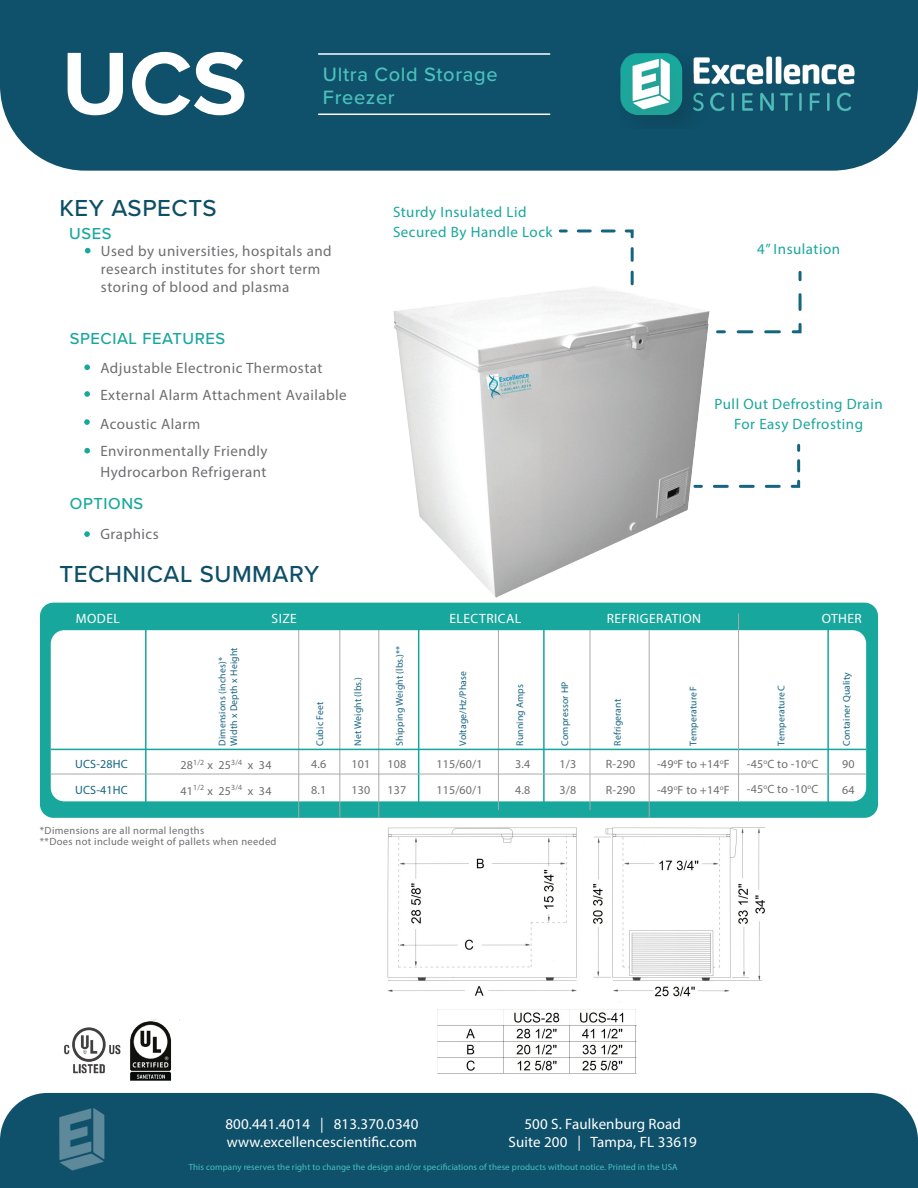
<style>
.page{position:relative;width:918px;height:1188px;background:#fff}
.page>*{position:absolute;margin:0;border:0;box-sizing:border-box;transform-origin:0 0}
.t1{font:700 91.95px "Proxima Nova";color:#fff}
.t2{font:500 24px "Proxima Nova";letter-spacing:.025em;color:#0e4f68}
.t3{font:500 20.1px/23px "Proxima Nova";letter-spacing:.035em;color:#4cc1bc}
.t4{font:500 16.5px "Proxima Nova";letter-spacing:.035em;color:#18a79d}
.t5{font:15px/18px "Myriad Pro";letter-spacing:.035em;color:#6d6e71}
.t6{font:15px/18px "Myriad Pro";letter-spacing:.01em;color:#fff}
.t7{font:15px/19.5px "Myriad Pro";letter-spacing:.035em;color:#18a79d}
.t8{font:13.5px "Myriad Pro";letter-spacing:.035em;color:#fff}
.t9{font:12px/25.5px "Myriad Pro";letter-spacing:.015em;color:#6d6e71}
.t10{font:12px/25.5px "Myriad Pro";letter-spacing:.015em;color:#156581}
.t11{font:10.5px/10.5px "Myriad Pro";letter-spacing:.035em;color:#6d6e71}
.t12{font:9.75px/11.7px "Myriad Pro";letter-spacing:.015em;color:#156581}
.t13{font:9px "Myriad Pro";letter-spacing:.01em;color:#4ac1bd}
</style>
<div class="page">
<div style="left:0;top:0;width:918px;height:171px;background:#0f506a"></div>
<div style="left:40px;top:603px;width:838px;height:215px;background:#18a79d;border-radius:14px"></div>
<div style="left:51px;top:630px;width:815px;height:171px;background:#fff;border-radius:14px"></div>
<hr style="left:145px;top:628px;width:2px;height:182px;background:#12a79d">
<hr style="left:418px;top:628px;width:1px;height:182px;background:#12a79d">
<hr style="left:543px;top:628px;width:2px;height:182px;background:#12a79d">
<hr style="left:827px;top:628px;width:2px;height:182px;background:#12a79d">
<hr style="left:298px;top:630px;width:1px;height:188px;background:#a7a9ac">
<hr style="left:339px;top:630px;width:1px;height:188px;background:#a7a9ac">
<hr style="left:378px;top:630px;width:1px;height:188px;background:#a7a9ac">
<hr style="left:498px;top:630px;width:1px;height:180px;background:#a7a9ac">
<hr style="left:590px;top:630px;width:1px;height:180px;background:#a7a9ac">
<hr style="left:649px;top:630px;width:1px;height:188px;background:#a7a9ac">
<hr style="left:51px;top:749px;width:815px;height:1px;background:#12a79d">
<hr style="left:51px;top:774px;width:815px;height:1px;background:#a8a9ad">
<div style="left:0;top:1093px;width:918px;height:95px;background:#0f506a"></div>
<hr style="left:738px;top:613px;width:1px;height:188px;background:#a7a9ac">
<img style="left:607px;top:48px;width:261px;height:80px">
<img style="left:59px;top:1109px;width:49px;height:62px">
<hr style="left:319px;top:53px;width:231px;height:2px;background:#fff">
<hr style="left:319px;top:114px;width:231px;height:1px;background:#fff">
<svg style="left:84px;top:365px;width:6px;height:5px"></svg>
<svg style="left:84px;top:391px;width:6px;height:6px"></svg>
<svg style="left:84px;top:448px;width:6px;height:5px"></svg>
<svg style="left:84px;top:531px;width:6px;height:6px"></svg>
<svg style="left:558px;top:229px;width:76px;height:56px"></svg>
<svg style="left:84px;top:419px;width:6px;height:6px"></svg>
<img style="left:387px;top:827px;width:378px;height:247px">
<img style="left:393px;top:285px;width:316px;height:313px">
<img style="left:64px;top:1019px;width:116px;height:67px">
<svg style="left:716px;top:270px;width:86px;height:64px"></svg>
<svg style="left:692px;top:442px;width:109px;height:47px"></svg>
<svg style="left:85px;top:248px;width:6px;height:5px"></svg>
<h1 class="t1" style="left:62px;top:31px;width:187px">UCS</h1>
<h2 class="t2" style="left:59px;top:190px;width:159px">KEY ASPECTS</h2>
<p class="t4" style="left:69px;top:221px;width:44px">USES</p>
<h3 class="t3" style="left:323px;top:62px;width:176px">Ultra Cold Storage<br>Freezer</h3>
<p class="t7" style="left:393px;top:202px;width:161px">Sturdy Insulated Lid<br>Secured By Handle Lock</p>
<p class="t5" style="left:101px;top:242px;width:232px">Used by universities, hospitals and research institutes for short term storing of blood and plasma</p>
<p class="t4" style="left:70px;top:326px;width:157px">SPECIAL FEATURES</p>
<p class="t5" style="left:100px;top:354px;width:248px;line-height:27.5px">Adjustable Electronic Thermostat<br>External Alarm Attachment Available</p>
<p class="t5" style="left:100px;top:414px;width:102px">Acoustic Alarm</p>
<p class="t5" style="left:100px;top:441px;width:169px;line-height:21px">Environmentally Friendly<br>Hydrocarbon Refrigerant</p>
<p class="t4" style="left:70px;top:492px;width:75px">OPTIONS</p>
<p class="t5" style="left:100px;top:525px;width:60px">Graphics</p>
<p class="t7" style="left:757px;top:239px;width:84px">4” Insulation</p>
<p class="t7" style="left:715px;top:394px;width:170px;text-align:center">Pull Out Defrosting Drain<br>For Easy Defrosting</p>
<h2 class="t2" style="left:59px;top:556px;width:261px">TECHNICAL SUMMARY</h2>
<p class="t8" style="left:76px;top:611px;width:45px">MODEL</p>
<p class="t8" style="left:272px;top:611px;width:27px">SIZE</p>
<p class="t8" style="left:450px;top:611px;width:73px">ELECTRICAL</p>
<p class="t8" style="left:607px;top:611px;width:96px">REFRIGERATION</p>
<p class="t8" style="left:822px;top:611px;width:42px">OTHER</p>
<p class="t12" style="left:216px;top:746px;width:100px;rotate:-90deg">Dimensions (inches)*<br>Width x Depth x Height</p>
<p class="t12" style="left:314px;top:746px;width:45px;rotate:-90deg">Cubic Feet</p>
<p class="t12" style="left:352px;top:746px;width:70px;rotate:-90deg">Net Weight (lbs.)</p>
<p class="t12" style="left:394px;top:746px;width:102px;rotate:-90deg">Shipping Weight (lbs.)**</p>
<p class="t12" style="left:457px;top:746px;width:76px;rotate:-90deg">Voltage/Hz/Phase</p>
<p class="t12" style="left:514px;top:746px;width:63px;rotate:-90deg">Running Amps</p>
<p class="t12" style="left:559px;top:746px;width:66px;rotate:-90deg">Compressor HP</p>
<p class="t12" style="left:611px;top:746px;width:48px;rotate:-90deg">Refrigerant</p>
<p class="t12" style="left:687px;top:746px;width:61px;rotate:-90deg">Temperature F</p>
<p class="t12" style="left:775px;top:746px;width:62px;rotate:-90deg">Temperature C</p>
<p class="t12" style="left:841px;top:746px;width:75px;rotate:-90deg">Container Quality</p>
<p class="t10" style="left:75px;top:751px;width:54px">UCS-28HC<br>UCS-41HC</p>
<p class="t9" style="left:181px;top:752px;width:92px">28<sup>1/2</sup> x 25<sup>3/4</sup> x 34<br>41<sup>1/2</sup> x 25<sup>3/4</sup> x 34</p>
<p class="t9" style="left:311px;top:751px;width:17px">4.6<br>8.1</p>
<p class="t9" style="left:351px;top:751px;width:20px">101<br>130</p>
<p class="t9" style="left:387px;top:751px;width:20px">108<br>137</p>
<p class="t9" style="left:436px;top:751px;width:48px">115/60/1<br>115/60/1</p>
<p class="t9" style="left:515px;top:751px;width:17px">3.4<br>4.8</p>
<p class="t9" style="left:559px;top:751px;width:18px">1/3<br>3/8</p>
<p class="t9" style="left:606px;top:751px;width:31px">R-290<br>R-290</p>
<p class="t9" style="left:657px;top:751px;width:74px">-49<sup>o</sup>F to +14<sup>o</sup>F -49<sup>o</sup>F to +14<sup>o</sup>F</p>
<p class="t9" style="left:842px;top:751px;width:14px">90<br>64</p>
<p class="t9" style="left:747px;top:751px;width:73px">-45<sup>o</sup>C to -10<sup>o</sup>C -45<sup>o</sup>C to -10<sup>o</sup>C</p>
<p class="t11" style="left:40px;top:825px;width:238px">*Dimensions are all normal lengths<br>**Does not include weight of pallets when needed</p>
<p class="t6" style="left:225px;top:1115px;width:195px">800.441.4014 | 813.370.0340 www.excellencescientific.com</p>
<p class="t6" style="left:509px;top:1115px;width:190px;text-align:center">500 S. Faulkenburg Road<br>Suite 200 | Tampa, FL 33619</p>
<p class="t13" style="left:189px;top:1161px;width:491px">This company reserves the right to change the design and/or specificiations of these products without notice. Printed in the USA</p>
</div>
